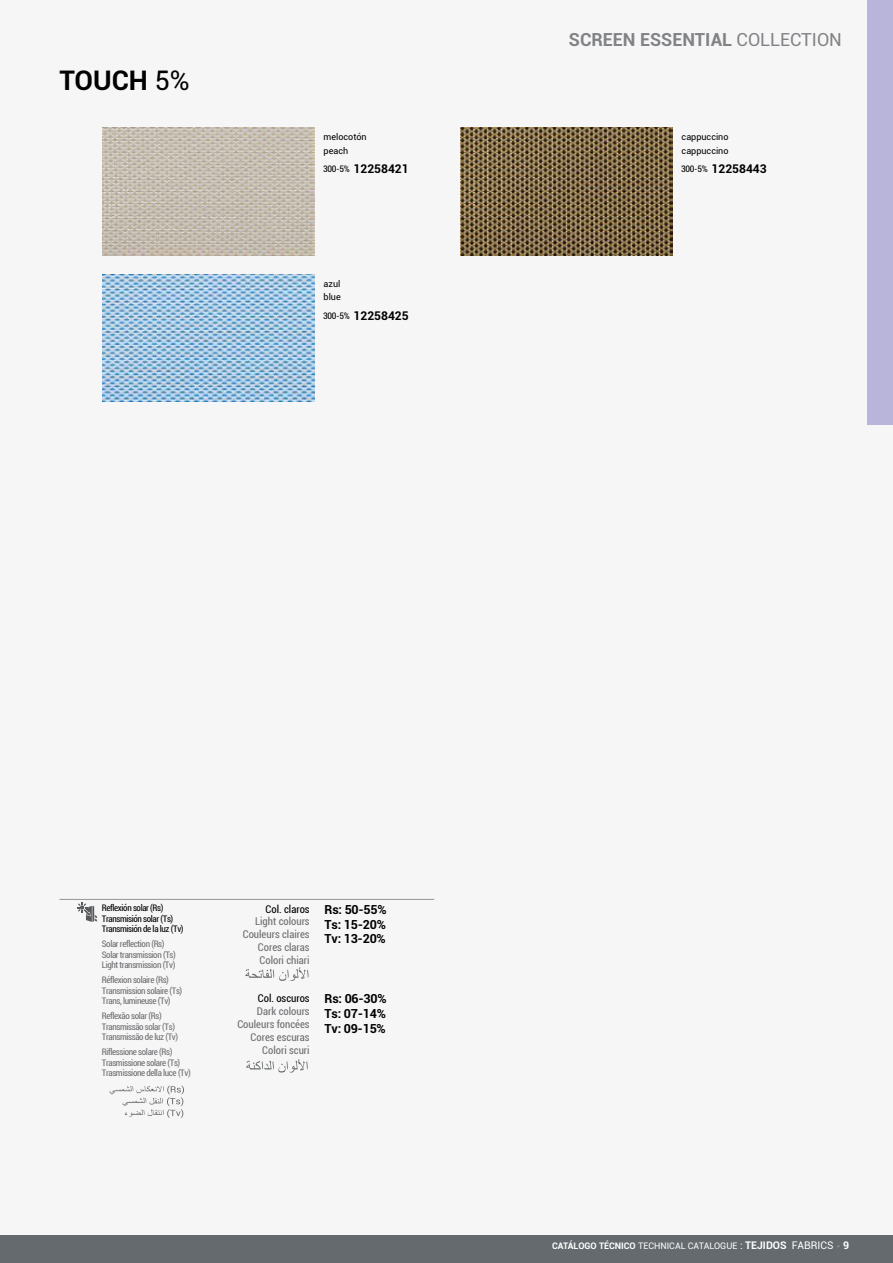
<style>
.page{position:relative;width:893px;height:1263px;background:#fff}
.page>*{position:absolute;margin:0;border:0;box-sizing:border-box;transform-origin:0 0}
.t1{font:700 27px "Roboto";color:#000}
.t2{font:700 18px "Roboto";color:#808285}
.t3{font:700 12.45px/15px "Roboto";letter-spacing:-.02em;color:#000;text-align:justify}
.t4{font:700 12px "Roboto";color:#000}
.t5{font:condensed 10.65px/12.8px "Roboto";color:#6d6e71;text-align:right}
.t6{font:condensed 10.65px "Roboto";color:#000}
.t7{font:10.5px "Roboto";color:#fff}
.t8{font:condensed 9px/10.5px "Roboto";letter-spacing:-.04em;color:#6d6e71}
.t9{font:condensed 9px/10.5px "Roboto";letter-spacing:-.04em;color:#000}
.t10{font:9px/13.5px "Roboto";color:#000}
.t11{font:700 9px "Roboto";color:#fff}
.t12{font:9px "Roboto";color:#fff}
.s1{font-weight:400}
.s2{font-weight:400;font-stretch:condensed;font-size:9px}
.s3{font-size:9px}
.s4{font-weight:700}
</style>
<div class="page">
<div style="left:0;top:0;width:893px;height:1243px;background:#f6f6f6"></div>
<div style="left:867px;top:0;width:26px;height:425px;background:#b9b4d9"></div>
<img style="left:102px;top:128px;width:213px;height:127px">
<img style="left:460px;top:128px;width:213px;height:127px">
<img style="left:102px;top:274px;width:213px;height:128px">
<svg style="left:245px;top:967px;width:63px;height:14px"></svg>
<svg style="left:246px;top:1059px;width:62px;height:13px"></svg>
<svg style="left:110px;top:1085px;width:74px;height:33px"></svg>
<hr style="left:60px;top:899px;width:374px;height:1px;background:#939598">
<svg style="left:77px;top:902px;width:20px;height:20px"></svg>
<div style="left:0;top:1235px;width:893px;height:28px;background:#646a6d"></div>
<h1 class="t1" style="left:60px;top:62px;width:132px">TOUCH <span class="s1">5%</span></h1>
<p class="t10" style="left:324px;top:130px;width:45px">melocotón peach</p>
<h3 class="t4" style="left:323px;top:160px;width:87px"><span class="s2">300-5%</span> 12258421</h3>
<p class="t10" style="left:324px;top:276px;width:19px">azul blue</p>
<h3 class="t4" style="left:323px;top:307px;width:87px"><span class="s2">300-5%</span> 12258425</h3>
<h2 class="t2" style="left:569px;top:27px;width:261px">SCREEN ESSENTIAL <span class="s1">COLLECTION</span></h2>
<p class="t10" style="left:682px;top:130px;width:48px">cappuccino cappuccino</p>
<h3 class="t4" style="left:681px;top:160px;width:87px"><span class="s2">300-5%</span> 12258443</h3>
<p class="t9" style="left:102px;top:903px;width:83px">Reflexión solar (Rs)<br>Transmisión solar (Ts)<br>Transmisión de la luz (Tv)</p>
<p class="t8" style="left:102px;top:939px;width:76px">Solar reflection (Rs)<br>Solar transmission (Ts)<br>Light transmission (Tv)</p>
<p class="t8" style="left:102px;top:975px;width:82px">Réflexion solaire (Rs)<br>Transmission solaire (Ts)<br>Trans, lumineuse (Tv)</p>
<p class="t8" style="left:102px;top:1011px;width:78px">Reflexão solar (Rs)<br>Transmissão solar (Ts)<br>Transmissão de luz (Tv)</p>
<p class="t8" style="left:102px;top:1047px;width:90px">Riflessione solare (Rs)<br>Trasmissione solare (Ts)<br>Trasmissione della luce (Tv)</p>
<p class="t6" style="left:266px;top:901px;width:46px">Col. claros</p>
<p class="t5" style="left:243px;top:915px;width:68px">Light colours<br>Couleurs claires<br>Cores claras<br>Colori chiari</p>
<p class="t6" style="left:258px;top:991px;width:53px">Col. oscuros</p>
<p class="t5" style="left:237px;top:1005px;width:74px">Dark colours<br>Couleurs foncées<br>Cores escuras<br>Colori scuri</p>
<h3 class="t3" style="left:325px;top:901px;width:64px">Rs: 50-55% Ts: 15-20% Tv: 13-20%</h3>
<h3 class="t3" style="left:325px;top:991px;width:64px">Rs: 06-30% Ts: 07-14% Tv: 09-15%</h3>
<p class="t11" style="left:552px;top:1239px;width:75px">catálogo técnico</p>
<p class="t12" style="left:638px;top:1239px;width:57px">technical cata</p>
<p class="t7" style="left:709px;top:1237px;width:141px"><span class="s3">logue</span> : <span class="s4">TEJIDOS</span> FABRICS <span class="s4">9</span></p>
</div>
